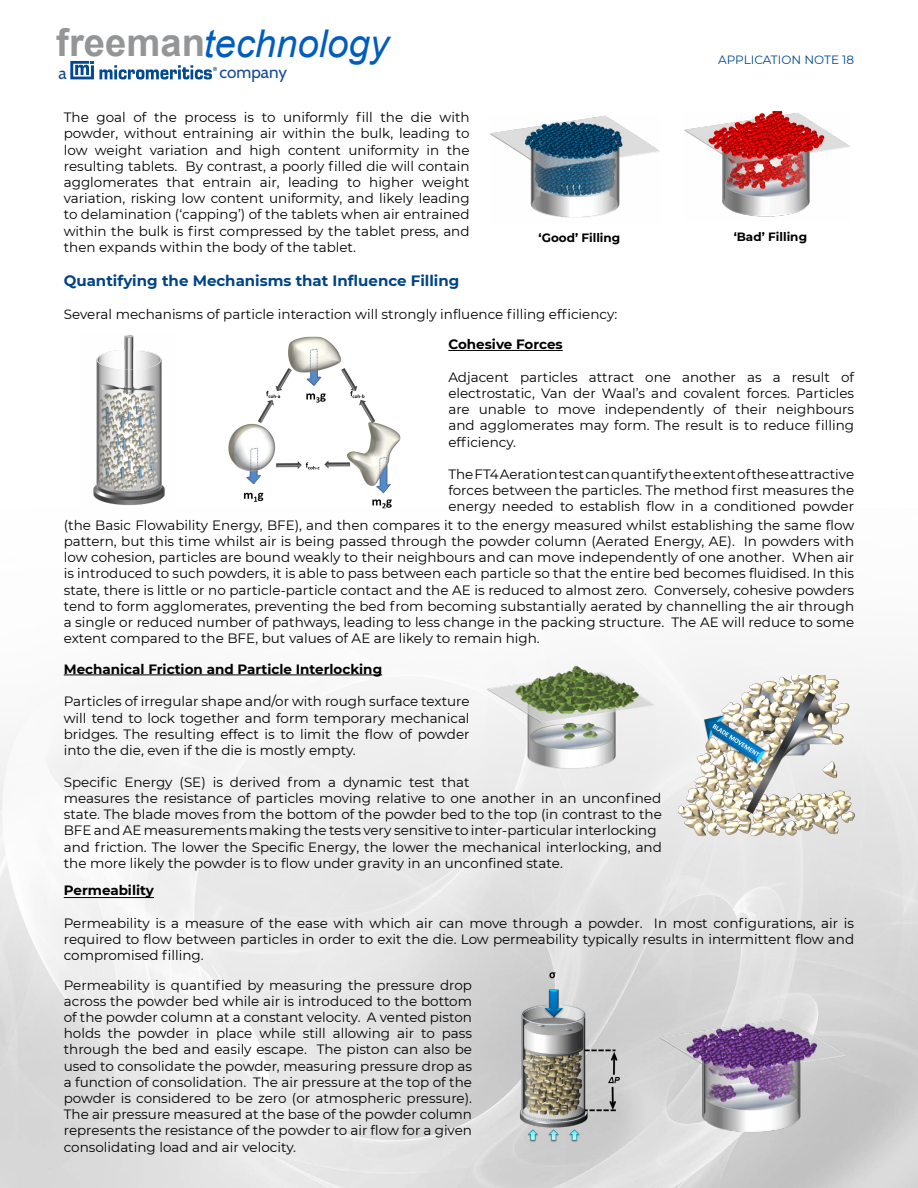
<style>
.page{position:relative;width:918px;height:1188px;background:#fff}
.page>*{position:absolute;margin:0;border:0;box-sizing:border-box;transform-origin:0 0}
.t1{font:italic 38.25px "Arial";color:#005dbe}
.t2{font:16.95px "Cabin";color:#154995}
.t3{font:700 15px "Montserrat";color:#004486}
.t4{font:13.5px/16.2px "Montserrat";color:#000;text-align:justify}
.t5{font:700 13.5px "Montserrat";color:#000}
.t6{font:700 12px "Montserrat";color:#000}
.t7{font:12px "Montserrat";color:#004890}
.s1{font-weight:700;font-style:normal;color:#949596}
</style>
<div class="page">
<svg style="left:70px;top:61px;width:147px;height:18px"></svg>
<img style="left:1px;top:653px;width:917px;height:535px">
<img style="left:491px;top:116px;width:168px;height:102px">
<img style="left:685px;top:112px;width:165px;height:105px">
<hr style="left:448px;top:350px;width:115px;height:1px;background:#000">
<img style="left:93px;top:335px;width:72px;height:170px">
<img style="left:228px;top:336px;width:173px;height:173px">
<img style="left:676px;top:675px;width:181px;height:163px">
<img style="left:487px;top:664px;width:169px;height:110px">
<hr style="left:64px;top:675px;width:318px;height:1px;background:#000">
<hr style="left:64px;top:897px;width:90px;height:1px;background:#000">
<img style="left:509px;top:963px;width:118px;height:183px">
<img style="left:659px;top:1019px;width:187px;height:118px">
<h1 class="t1" style="left:56px;top:19px;width:334px"><span class="s1">freeman</span>technology</h1>
<p class="t2" style="left:220px;top:59px;width:69px">company</p>
<p class="t2" style="left:59px;top:60px;width:10px">a</p>
<p class="t4" style="left:64px;top:109px;width:407px">The goal of the process is to uniformly fill the die with powder, without entraining air within the bulk, leading to low weight variation and high content uniformity in the resulting tablets. By contrast, a poorly filled die will contain agglomerates that entrain air, leading to higher weight variation, risking low content uniformity, and likely leading to delamination (‘capping’) of the tablets when air entrained within the bulk is first compressed by the tablet press, and then expands within the body of the tablet.</p>
<p class="t6" style="left:539px;top:230px;width:83px">‘Good’ Filling</p>
<p class="t7" style="left:718px;top:51px;width:138px">APPLICATION NOTE 18</p>
<p class="t6" style="left:734px;top:228px;width:75px">‘Bad’ Filling</p>
<p class="t3" style="left:64px;top:270px;width:397px">Quantifying the Mechanisms that Influence Filling</p>
<p class="t4" style="left:64px;top:305px;width:555px">Several mechanisms of particle interaction will strongly influence filling efficiency:</p>
<p class="t5" style="left:448px;top:335px;width:116px">Cohesive Forces</p>
<p class="t4" style="left:448px;top:368px;width:407px">Adjacent particles attract one another as a result of electrostatic, Van der Waal’s and covalent forces. Particles are unable to move independently of their neighbours and agglomerates may form. The result is to reduce filling efficiency.</p>
<p class="t4" style="left:448px;top:466px;width:407px">The FT4 Aeration test can quantify the extent of these attractive forces between the particles. The method first measures the energy needed to establish flow in a conditioned powder</p>
<p class="t4" style="left:64px;top:516px;width:792px">(the Basic Flowability Energy, BFE), and then compares it to the energy measured whilst establishing the same flow pattern, but this time whilst air is being passed through the powder column (Aerated Energy, AE). In powders with low cohesion, particles are bound weakly to their neighbours and can move independently of one another. When air is introduced to such powders, it is able to pass between each particle so that the entire bed becomes fluidised. In this state, there is little or no particle-particle contact and the AE is reduced to almost zero. Conversely, cohesive powders tend to form agglomerates, preventing the bed from becoming substantially aerated by channelling the air through a single or reduced number of pathways, leading to less change in the packing structure. The AE will reduce to some extent compared to the BFE, but values of AE are likely to remain high.</p>
<p class="t5" style="left:64px;top:659px;width:320px">Mechanical Friction and Particle Interlocking</p>
<p class="t4" style="left:64px;top:693px;width:407px">Particles of irregular shape and/or with rough surface texture will tend to lock together and form temporary mechanical bridges. The resulting effect is to limit the flow of powder into the die, even if the die is mostly empty.</p>
<p class="t4" style="left:64px;top:774px;width:600px;text-align:left">Specific Energy (SE) is derived from a dynamic test that<br>measures the resistance of particles moving relative to one another in an unconfined state. The blade moves from the bottom of the powder bed to the top (in contrast to the BFE and AE measurementsmaking the tests very sensitive to inter-particular interlocking and friction. The lower the Specific Energy, the lower the mechanical interlocking, and the more likely the powder is to flow under gravity in an unconfined state.</p>
<p class="t5" style="left:64px;top:881px;width:92px">Permeability</p>
<p class="t4" style="left:64px;top:914px;width:792px">Permeability is a measure of the ease with which air can move through a powder. In most configurations, air is required to flow between particles in order to exit the die. Low permeability typically results in intermittent flow and compromised filling.</p>
<p class="t4" style="left:64px;top:976px;width:410px">Permeability is quantified by measuring the pressure drop across the powder bed while air is introduced to the bottom of the powder column at a constant velocity. A vented piston holds the powder in place while still allowing air to pass through the bed and easily escape. The piston can also be used to consolidate the powder, measuring pressure drop as a function of consolidation. The air pressure at the top of the powder is considered to be zero (or atmospheric pressure).<br>The air pressure measured at the base of the powder column represents the resistance of the powder to air flow for a given consolidating load and air velocity.</p>
</div>
